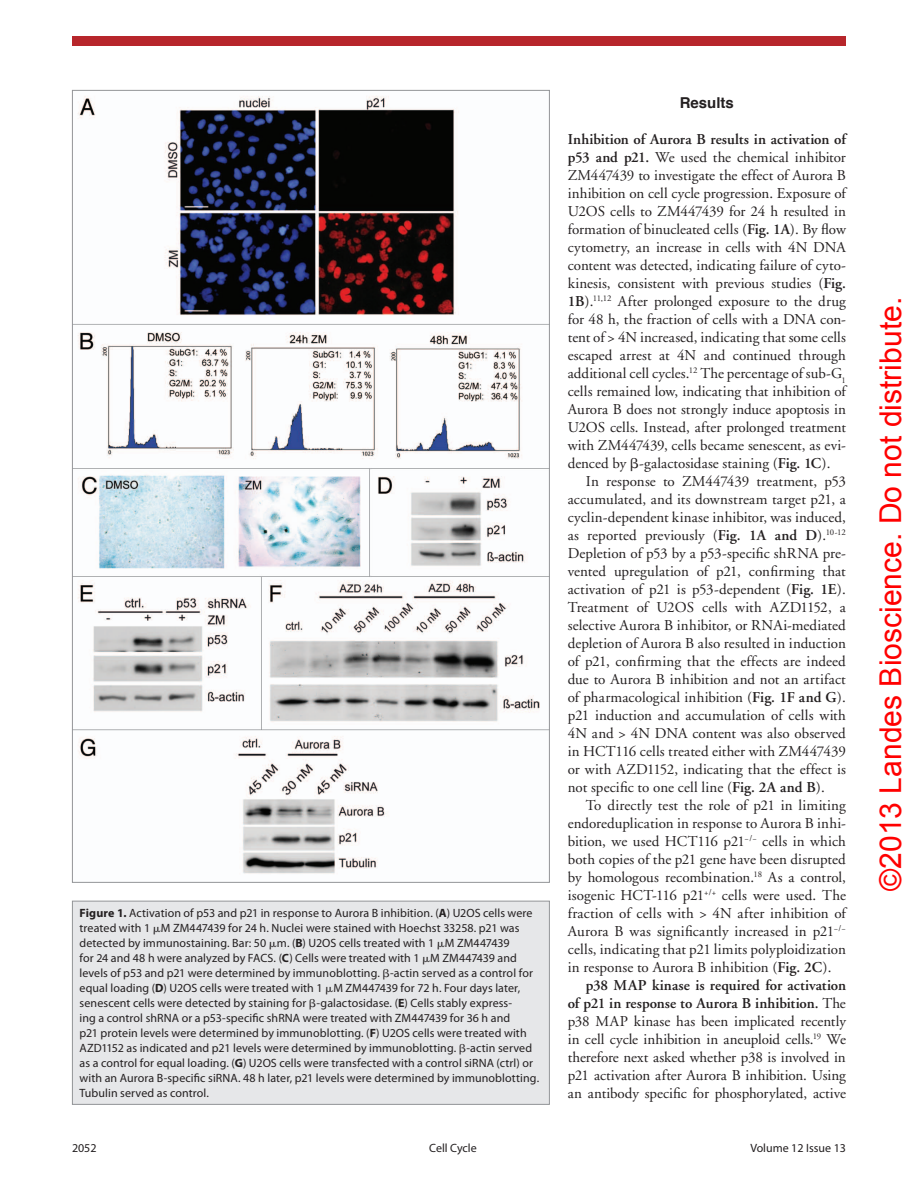
<style>
.page{position:relative;width:918px;height:1188px;background:#fff}
.page>*{position:absolute;margin:0;border:0;box-sizing:border-box;transform-origin:0 0}
.t1{font:30.15px "Arial";color:#f00}
.t2{font:15px/18px "Adobe Garamond";color:#231f20;text-align:justify}
.t3{font:600 15px "Adobe Garamond";color:#231f20}
.t4{font:700 15px "Helvetica";color:#231f20}
.t5{font:12px/15px "Myriad Pro";letter-spacing:.005em;color:#231f20}
.s1{font-weight:700}
.s2{font-family:"Universal Std Greekw Math Pi"}
.s3{font-weight:600}
.s4{font-weight:400}
</style>
<div class="page">
<div style="left:72px;top:36px;width:774px;height:10px;background:#b7262b"></div>
<img style="left:74px;top:96px;width:474px;height:778px">
<div style="left:72px;top:901px;width:477px;height:203px;background:#e6e7e9"></div>
<div style="left:72px;top:901px;width:478px;height:204px;border:1px solid #939598"></div>
<p class="t5" style="left:80px;top:906px;width:461px"><span class="s1">Figure 1.</span> Activation of p53 and p21 in response to Aurora B inhibition. (<span class="s1">A</span>) U2OS cells were treated with 1 <span class="s2">μ</span>M ZM447439 for 24 h. Nuclei were stained with Hoechst 33258. p21 was detected by immunostaining. Bar: 50 <span class="s2">μ</span>m. (<span class="s1">B</span>) U2OS cells treated with 1 <span class="s2">μ</span>M ZM447439<br>for 24 and 48 h were analyzed by FACS. (<span class="s1">C</span>) Cells were treated with 1 <span class="s2">μ</span>M ZM447439 and levels of p53 and p21 were determined by immunoblotting. <span class="s2">β</span>-actin served as a control for equal loading (<span class="s1">D</span>) U2OS cells were treated with 1 <span class="s2">μ</span>M ZM447439 for 72 h. Four days later, senescent cells were detected by staining for <span class="s2">β</span>-galactosidase. (<span class="s1">E</span>) Cells stably express-<br>ing a control shRNA or a p53-specific shRNA were treated with ZM447439 for 36 h and<br>p21 protein levels were determined by immunoblotting. (<span class="s1">F</span>) U2OS cells were treated with AZD1152 as indicated and p21 levels were determined by immunoblotting. <span class="s2">β</span>-actin served as a control for equal loading. (<span class="s1">G</span>) U2OS cells were transfected with a control siRNA (ctrl) or with an Aurora B-specific siRNA. 48 h later, p21 levels were determined by immunoblotting.<br>Tubulin served as control.</p>
<p class="t4" style="left:680px;top:91px;width:56px">Results</p>
<p class="t2" style="left:568px;top:131px;width:280px"><span class="s3">Inhibition of Aurora B results in activation of p53 and p21.</span> We used the chemical inhibitor ZM447439 to investigate the effect of Aurora B inhibition on cell cycle progression. Exposure of U2OS cells to ZM447439 for 24 h resulted in formation of binucleated cells (<span class="s3">Fig. 1A</span>). By flow cytometry, an increase in cells with 4N DNA content was detected, indicating failure of cyto&shy;kinesis, consistent with previous studies (<span class="s3">Fig.<br>1B</span>).<sup>11,12</sup> After prolonged exposure to the drug for 48 h, the fraction of cells with a DNA con&shy;tent of &gt; 4N increased, indicating that some cells escaped arrest at 4N and continued through additional cell cycles.<sup>12</sup> The percentage of sub-G<sub>1 </sub>cells remained low, indicating that inhibition of Aurora B does not strongly induce apoptosis in U2OS cells. Instead, after prolonged treatment with ZM447439, cells became senescent, as evi&shy;denced by <span class="s2">β</span>-galactosidase staining (<span class="s3">Fig. 1C</span>).</p>
<p class="t2" style="left:568px;top:473px;width:280px;text-indent:18px">In response to ZM447439 treatment, p53 accumulated, and its downstream target p21, a cyclin-dependent kinase inhibitor, was induced, as reported previously (<span class="s3">Fig. 1A and D</span>).<sup>10-12<br></sup>Depletion of p53 by a p53-specific shRNA pre&shy;vented upregulation of p21, confirming that activation of p21 is p53-dependent (<span class="s3">Fig. 1E</span>).<br>Treatment of U2OS cells with AZD1152, a selective Aurora B inhibitor, or RNAi-mediated depletion of Aurora B also resulted in induction of p21, confirming that the effects are indeed due to Aurora B inhibition and not an artifact of pharmacological inhibition (<span class="s3">Fig. 1F and G</span>). p21 induction and accumulation of cells with 4N and &gt; 4N DNA content was also observed in HCT116 cells treated either with ZM447439 or with AZD1152, indicating that the effect is not specific to one cell line (<span class="s3">Fig. 2A and B</span>).</p>
<p class="t2" style="left:586px;top:797px;width:262px">To directly test the role of p21 in limiting</p>
<p class="t2" style="left:568px;top:815px;width:280px">endoreduplication in response to Aurora B inhi-</p>
<p class="t2" style="left:568px;top:833px;width:280px">bition, we used HCT116 p21<sup>−/−</sup> cells in which</p>
<p class="t2" style="left:568px;top:851px;width:280px">both copies of the p21 gene have been disrupted</p>
<p class="t2" style="left:568px;top:869px;width:280px">by homologous recombination.<sup>18</sup> As a control,</p>
<p class="t2" style="left:568px;top:887px;width:280px">isogenic HCT-116 p21<sup>+/+</sup> cells were used. The</p>
<p class="t2" style="left:568px;top:905px;width:280px">fraction of cells with &gt; 4N after inhibition of</p>
<p class="t2" style="left:568px;top:923px;width:280px">Aurora B was significantly increased in p21<sup>−/−</sup></p>
<p class="t2" style="left:568px;top:941px;width:280px">cells, indicating that p21 limits polyploidization</p>
<p class="t2" style="left:568px;top:959px;width:265px">in response to Aurora B inhibition (<span class="s3">Fig. 2C</span>).</p>
<p class="t3" style="left:586px;top:977px;width:262px">p38 MAP kinase is required for activation</p>
<p class="t3" style="left:568px;top:995px;width:280px">of p21 in response to Aurora B inhibition. <span class="s4">The</span></p>
<p class="t2" style="left:568px;top:1013px;width:280px">p38 MAP kinase has been implicated recently</p>
<p class="t2" style="left:568px;top:1031px;width:280px">in cell cycle inhibition in aneuploid cells.<sup>19</sup> We</p>
<p class="t2" style="left:568px;top:1049px;width:280px">therefore next asked whether p38 is involved in</p>
<p class="t2" style="left:568px;top:1067px;width:280px">p21 activation after Aurora B inhibition. Using</p>
<p class="t2" style="left:568px;top:1085px;width:280px">an antibody specific for phosphorylated, active</p>
<p class="t5" style="left:72px;top:1140px;width:26px">2052</p>
<p class="t5" style="left:429px;top:1140px;width:49px">Cell Cycle</p>
<p class="t5" style="left:750px;top:1140px;width:97px">Volume 12 Issue 13</p>
<h1 class="t1" style="left:871px;top:891px;width:595px;rotate:-90deg">©2013 Landes Bioscience. Do not distribute.</h1>
</div>
